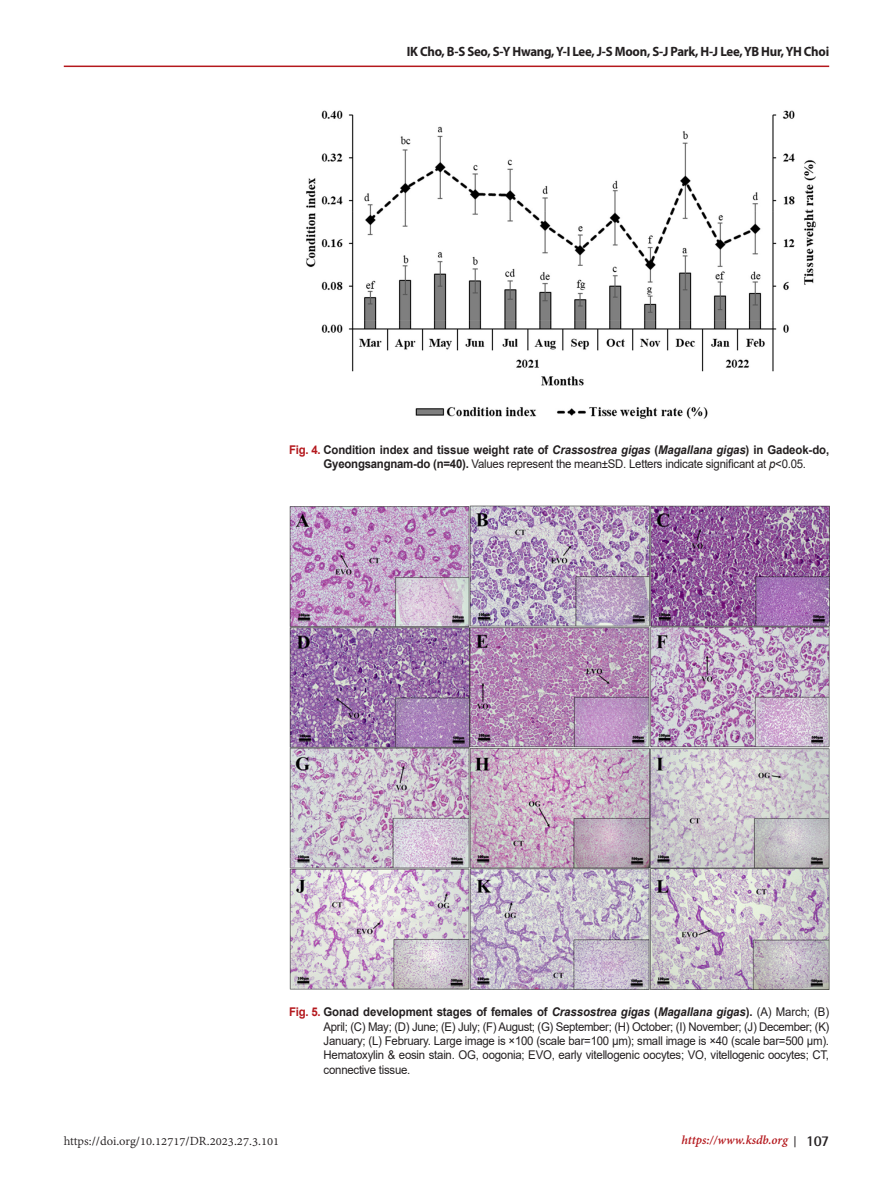
<style>
.page{position:relative;width:893px;height:1191px;background:#fff}
.page>*{position:absolute;margin:0;border:0;box-sizing:border-box;transform-origin:0 0}
.t1{font:700 13.5px "Myriad Pro";letter-spacing:-.02em;color:#231f20;scale:.95 1}
.t2{font:13.5px "Adobe Devanagari";color:#231f20}
.t3{font:italic 700 13.5px "Adobe Devanagari";color:#b4181d}
.t4{font:12px/14.4px "Arial";letter-spacing:-.02em;color:#231f20;text-align:justify;scale:.95 1}
.t5{font:700 12px/14.4px "Arial";letter-spacing:-.01em;color:#231f20;scale:.95 1}
.s1{color:#b4181d}
.s2{font-style:italic}
.s3{font-weight:400}
.s4{font-weight:400;font-style:italic}
.s5{font-weight:700;color:#b4181d}
.s6{font-weight:700}
.s7{font-weight:700;font-style:italic}
.s8{font-family:"Century Gothic";font-style:normal;font-size:12px;color:#231f20}
.s9{font-family:"Rotis Semi Sans Std";font-style:normal;font-size:15px;color:#231f20}
</style>
<div class="page">
<hr style="left:64px;top:66px;width:765px;height:1px;background:#b4181d">
<img style="left:306px;top:110px;width:510px;height:309px">
<img style="left:289px;top:505px;width:540px;height:484px">
<p class="t1" style="left:407px;top:43px;width:446px">IK Cho, B-S Seo, S-Y Hwang, Y-I Lee, J-S Moon, S-J Park, H-J Lee, YB Hur, YH Choi</p>
<p class="t5" style="left:324px;top:442px;width:534px;text-indent:-34px"><span class="s1">Fig. 4.</span> Condition index and tissue weight rate of <span class="s2">Crassostrea gigas</span> (<span class="s2">Magallana gigas</span>) in Gadeok-do,<br>Gyeongsangnam-do (n=40). <span class="s3">Values represent the mean±SD. Letters indicate significant at</span> <span class="s4">p</span><span class="s3">&lt;0.05.</span></p>
<p class="t4" style="left:324px;top:1004px;width:534px;text-indent:-34px"><span class="s5">Fig. 5.</span> <span class="s6">Gonad development stages of females of</span> <span class="s7">Crassostrea gigas</span> <span class="s6">(</span><span class="s7">Magallana gigas</span><span class="s6">).</span> (A) March; (B)<br>April; (C) May; (D) June; (E) July; (F) August; (G) September; (H) October; (I) November; (J) December; (K)<br>January; (L) February. Large image is ×100 (scale bar=100 μm); small image is ×40 (scale bar=500 μm).<br>Hematoxylin &amp; eosin stain. OG, oogonia; EVO, early vitellogenic oocytes; VO, vitellogenic oocytes; CT, connective tissue.</p>
<p class="t2" style="left:64px;top:1133px;width:217px">https://doi.org/10.12717/DR.2023.27.3.101</p>
<p class="t3" style="left:682px;top:1132px;width:149px">https://www.ksdb.org <span class="s8">|</span> <span class="s9">107</span></p>
</div>
